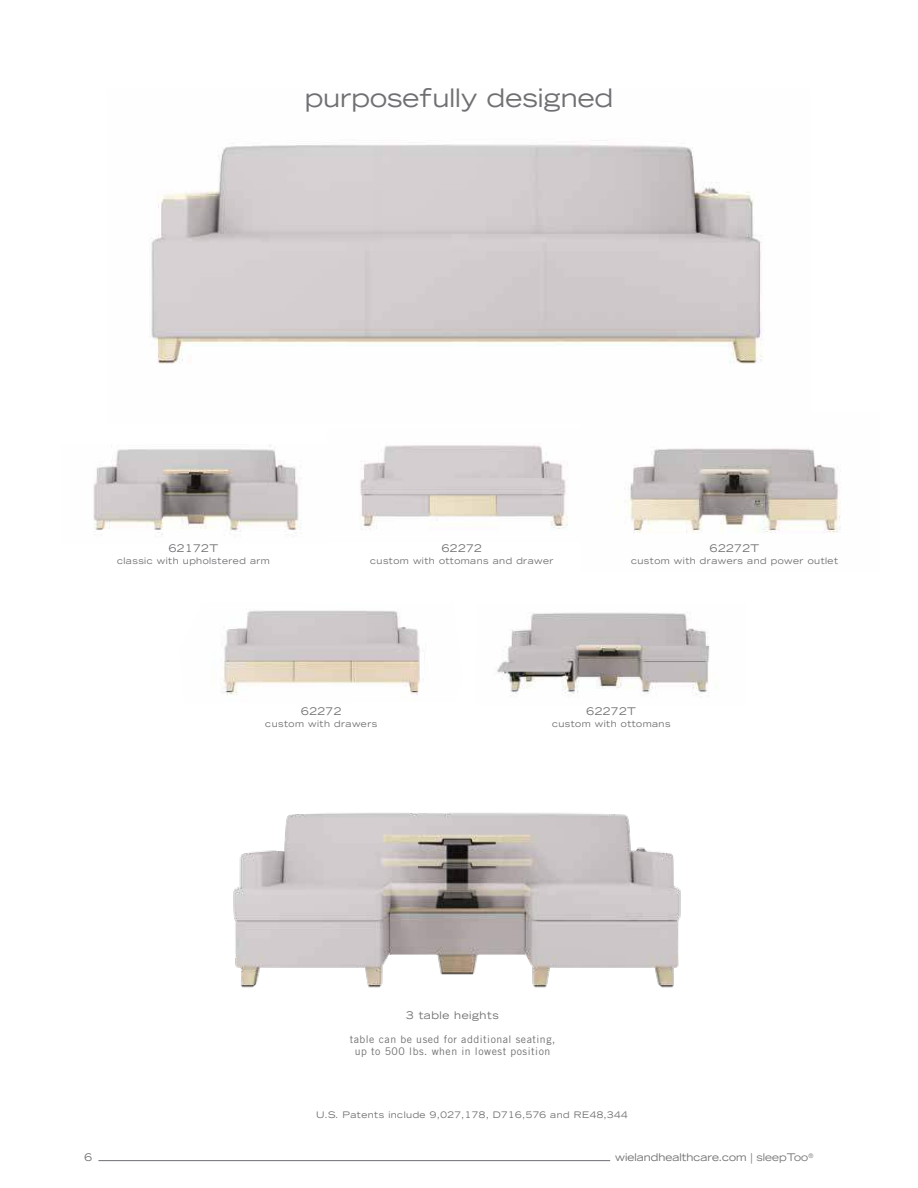
<style>
.page{position:relative;width:918px;height:1188px;background:#fff}
.page>*{position:absolute;margin:0;border:0;box-sizing:border-box;transform-origin:0 0}
.t1{font:expanded 25.5px "Trade Gothic LT Std";color:#706f73}
.t2{font:10.5px/12px "Trade Gothic LT Std";letter-spacing:.05em;color:#706f73;text-align:center}
.t3{font:expanded 10.5px "Trade Gothic LT Std";letter-spacing:.05em;color:#706f73}
.t4{font:expanded 10.5px "Trade Gothic LT Std";color:#706f73}
.t5{font:expanded 9px "Trade Gothic LT Std";letter-spacing:.05em;color:#706f73}
.s1{color:#76777a}
</style>
<div class="page">
<img style="left:151px;top:140px;width:612px;height:224px">
<img style="left:497px;top:612px;width:220px;height:84px">
<img style="left:220px;top:610px;width:200px;height:85px">
<img style="left:233px;top:813px;width:448px;height:175px">
<img style="left:628px;top:448px;width:213px;height:85px">
<img style="left:360px;top:445px;width:208px;height:85px">
<img style="left:93px;top:449px;width:209px;height:86px">
<hr style="left:98px;top:1160px;width:512px;height:1px;background:#706f73">
<h1 class="t1" style="left:305px;top:88px;width:310px">purposefully designed</h1>
<p class="t3" style="left:169px;top:545px;width:51px">62172T</p>
<p class="t5" style="left:117px;top:558px;width:154px">classic with upholstered arm</p>
<p class="t3" style="left:442px;top:545px;width:42px">62272</p>
<p class="t5" style="left:370px;top:558px;width:185px">custom with ottomans and drawer</p>
<p class="t3" style="left:710px;top:544px;width:51px">62272T</p>
<p class="t5" style="left:631px;top:557px;width:208px">custom with drawers and power outlet</p>
<p class="t3" style="left:301px;top:707px;width:42px">62272</p>
<p class="t5" style="left:265px;top:720px;width:114px">custom with drawers</p>
<p class="t3" style="left:587px;top:707px;width:51px">62272T</p>
<p class="t5" style="left:552px;top:720px;width:120px">custom with ottomans</p>
<p class="t3" style="left:406px;top:1011px;width:94px">3 table heights</p>
<p class="t2" style="left:350px;top:1034px;width:207px">table can be used for additional seating, up to 500 lbs. when in lowest position</p>
<p class="t5" style="left:316px;top:1112px;width:313px">U.S. Patents include 9,027,178, D716,576 and RE48,344</p>
<p class="t3" style="left:85px;top:1153px;width:9px">6</p>
<p class="t4" style="left:615px;top:1153px;width:199px">wielandhealthcare.com | <span class="s1">sleepToo</span><sup>®</sup></p>
</div>
